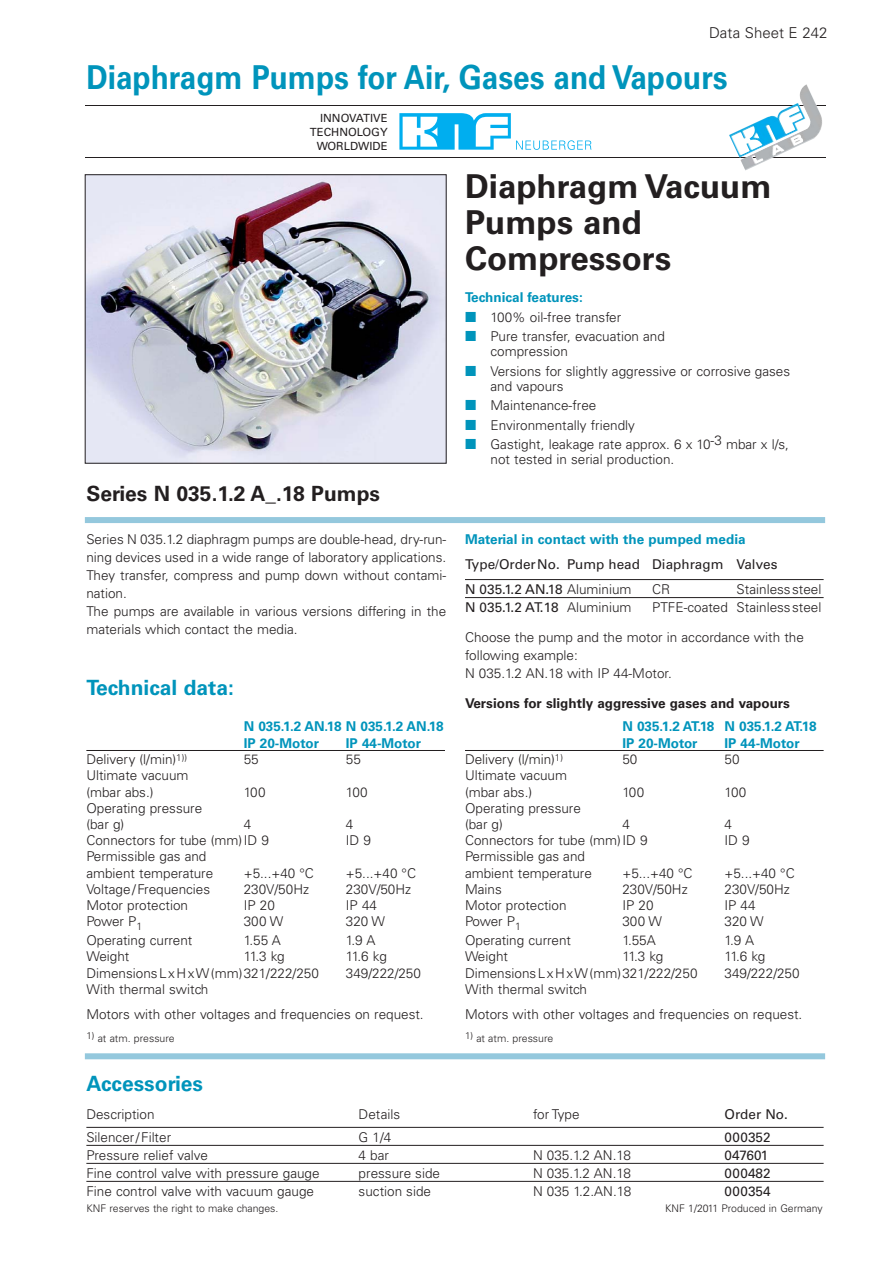
<style>
.page{position:relative;width:893px;height:1263px;background:#fff}
.page>*{position:absolute;margin:0;border:0;box-sizing:border-box;transform-origin:0 0}
.t1{font:700 33px "Univers";color:#0094bb;scale:.9 1}
.t2{font:700 33px/36px "Univers";color:#231f20}
.t3{font:700 21px "Univers";color:#0094bb}
.t4{font:700 21px "Univers";color:#231f20}
.t5{font:300 15px "Univers";color:#231f20}
.t6{font:300 13.5px/18px "Univers";color:#231f20}
.t7{font:700 13.5px/16.2px "Univers";color:#0094bb}
.t8{font:13.5px/24.8px "Univers";color:#231f20}
.t9{font:700 13.5px "Univers";color:#231f20}
.t10{font:11.25px/14.2px "Univers";color:#231f20;text-align:right}
.t11{font:300 10.5px "Univers";color:#231f20}
.s1{font-weight:300}
</style>
<div class="page">
<hr style="left:85px;top:105px;width:740px;height:1px;background:#231f20">
<svg style="left:399px;top:113px;width:192px;height:37px"></svg>
<hr style="left:85px;top:157px;width:740px;height:1px;background:#231f20">
<img style="left:729px;top:84px;width:93px;height:86px">
<div style="left:85px;top:1053px;width:740px;height:6px;background:#94c8dd"></div>
<hr style="left:86px;top:1127px;width:737px;height:1px;background:#231f20">
<hr style="left:86px;top:1145px;width:737px;height:1px;background:#231f20">
<hr style="left:86px;top:1163px;width:737px;height:1px;background:#231f20">
<hr style="left:86px;top:1181px;width:737px;height:1px;background:#231f20">
<img style="left:87px;top:176px;width:357px;height:286px">
<div style="left:85px;top:174px;width:361px;height:290px;border:1px solid #231f20"></div>
<div style="left:85px;top:517px;width:740px;height:6px;background:#94c8dd"></div>
<hr style="left:465px;top:579px;width:358px;height:1px;background:#231f20">
<hr style="left:465px;top:597px;width:358px;height:1px;background:#231f20">
<hr style="left:86px;top:750px;width:359px;height:1px;background:#231f20">
<hr style="left:465px;top:750px;width:358px;height:1px;background:#231f20">
<p class="t5" style="left:709px;top:27px;width:120px">Data Sheet E 242</p>
<h1 class="t1" style="left:86px;top:65px;width:714px">Diaphragm Pumps for Air, Gases and Vapours</h1>
<p class="t10" style="left:310px;top:111px;width:79px">INNOVATIVE<br>TECHNOLOGY<br>WORLDWIDE</p>
<h1 class="t2" style="left:465px;top:172px;width:308px">Diaphragm Vacuum<br>Pumps and<br>Compressors</h1>
<p class="t7" style="left:465px;top:291px;width:119px">Technical features:</p>
<p class="t6" style="left:490px;top:308px;width:176px;line-height:19.5px">100% oil-free transfer<br>Pure transfer, evacuation and</p>
<p class="t6" style="left:490px;top:343px;width:301px;line-height:19.5px">compression<br>Versions for slightly aggressive or corrosive gases</p>
<p class="t6" style="left:490px;top:377px;width:300px;line-height:19.5px">and vapours<br>Maintenance-free<br>Environmentally friendly<br>Gastight, leakage rate approx. 6 x 10-3 mbar x l/s,</p>
<p class="t6" style="left:490px;top:452px;width:185px">not tested in serial production.</p>
<h2 class="t4" style="left:86px;top:486px;width:295px">Series N 035.1.2 A_.18 Pumps</h2>
<p class="t6" style="left:86px;top:531px;width:361px">Series N 035.1.2 diaphragm pumps are double-head, dry-run&shy;ning devices used in a wide range of laboratory applications.<br>They transfer, compress and pump down without contami&shy;nation.<br>The pumps are available in various versions differing in the materials which contact the media.</p>
<h2 class="t3" style="left:86px;top:679px;width:149px">Technical data:</h2>
<p class="t7" style="left:465px;top:532px;width:282px">Material in contact with the pumped media</p>
<p class="t8" style="left:465px;top:553px;width:314px">Type/OrderNo. Pump head Diaphragm Valves<br>N 035.1.2 AN.18 <span class="s1">Aluminium</span></p>
<p class="t6" style="left:652px;top:581px;width:20px">CR</p>
<p class="t6" style="left:736px;top:581px;width:87px">Stainlesssteel</p>
<p class="t8" style="left:465px;top:596px;width:168px">N 035.1.2 AT.18 <span class="s1">Aluminium</span></p>
<p class="t6" style="left:652px;top:599px;width:171px">PTFE-coated Stainlesssteel</p>
<p class="t6" style="left:465px;top:629px;width:340px">Choose the pump and the motor in accordance with the following example:<br>N 035.1.2 AN.18 with IP 44-Motor.</p>
<p class="t9" style="left:465px;top:698px;width:326px">Versions for slightly aggressive gases and vapours</p>
<p class="t7" style="left:244px;top:720px;width:201px">N 035.1.2 AN.18 N 035.1.2 AN.18<br>IP 20-Motor</p>
<p class="t7" style="left:346px;top:736px;width:77px">IP 44-Motor</p>
<p class="t7" style="left:622px;top:720px;width:196px">N 035.1.2 AT.18 N 035.1.2 AT.18<br>IP 20-Motor</p>
<p class="t7" style="left:724px;top:736px;width:77px">IP 44-Motor</p>
<p class="t6" style="left:86px;top:752px;width:102px">Delivery (l/min)<sup>1))</sup></p>
<p class="t6" style="left:244px;top:752px;width:17px">55</p>
<p class="t6" style="left:346px;top:752px;width:17px">55</p>
<p class="t6" style="left:86px;top:769px;width:104px;line-height:16.2px">Ultimate vacuum (mbar abs.)</p>
<p class="t6" style="left:244px;top:784px;width:23px">100</p>
<p class="t6" style="left:346px;top:784px;width:23px">100</p>
<p class="t6" style="left:465px;top:752px;width:100px">Delivery (l/min)<sup>1)</sup></p>
<p class="t6" style="left:622px;top:752px;width:17px">50</p>
<p class="t6" style="left:724px;top:752px;width:17px">50</p>
<p class="t6" style="left:465px;top:769px;width:104px;line-height:16.2px">Ultimate vacuum (mbar abs.)</p>
<p class="t6" style="left:622px;top:784px;width:23px">100</p>
<p class="t6" style="left:724px;top:784px;width:23px">100</p>
<p class="t6" style="left:86px;top:801px;width:117px;line-height:16.2px">Operating pressure (bar g)</p>
<p class="t6" style="left:244px;top:816px;width:9px">4</p>
<p class="t6" style="left:346px;top:816px;width:9px">4</p>
<p class="t6" style="left:86px;top:833px;width:184px">Connectors for tube (mm)ID 9</p>
<p class="t6" style="left:346px;top:833px;width:27px">ID 9</p>
<p class="t6" style="left:86px;top:850px;width:128px;line-height:16.2px">Permissible gas and ambient temperature</p>
<p class="t6" style="left:244px;top:865px;width:72px">+5...+40 °C</p>
<p class="t6" style="left:346px;top:865px;width:72px">+5...+40 °C</p>
<p class="t6" style="left:465px;top:801px;width:117px;line-height:16.2px">Operating pressure (bar g)</p>
<p class="t6" style="left:622px;top:816px;width:9px">4</p>
<p class="t6" style="left:724px;top:816px;width:9px">4</p>
<p class="t6" style="left:465px;top:833px;width:184px">Connectors for tube (mm)ID 9</p>
<p class="t6" style="left:724px;top:833px;width:27px">ID 9</p>
<p class="t6" style="left:465px;top:850px;width:128px;line-height:16.2px">Permissible gas and ambient temperature</p>
<p class="t6" style="left:622px;top:865px;width:72px">+5...+40 °C</p>
<p class="t6" style="left:724px;top:865px;width:72px">+5...+40 °C</p>
<p class="t6" style="left:86px;top:881px;width:125px">Voltage/Frequencies</p>
<p class="t6" style="left:244px;top:881px;width:67px">230V/50Hz</p>
<p class="t6" style="left:346px;top:881px;width:67px">230V/50Hz</p>
<p class="t6" style="left:86px;top:897px;width:103px">Motor protection</p>
<p class="t6" style="left:244px;top:897px;width:33px">IP 20</p>
<p class="t6" style="left:346px;top:897px;width:33px">IP 44</p>
<p class="t6" style="left:86px;top:914px;width:57px">Power P<sub>1</sub></p>
<p class="t6" style="left:244px;top:914px;width:41px">300 W</p>
<p class="t6" style="left:346px;top:914px;width:41px">320 W</p>
<p class="t6" style="left:86px;top:933px;width:107px">Operating current</p>
<p class="t6" style="left:244px;top:933px;width:39px">1.55 A</p>
<p class="t6" style="left:346px;top:933px;width:31px">1.9 A</p>
<p class="t6" style="left:86px;top:949px;width:44px">Weight</p>
<p class="t6" style="left:244px;top:949px;width:42px">11.3 kg</p>
<p class="t6" style="left:346px;top:949px;width:42px">11.6 kg</p>
<p class="t6" style="left:86px;top:965px;width:234px">DimensionsLxHxW(mm)321/222/250</p>
<p class="t6" style="left:346px;top:965px;width:77px">349/222/250</p>
<p class="t6" style="left:86px;top:978px;width:339px;line-height:25.5px">With thermal switch<br>Motors with other voltages and frequencies on request.</p>
<p class="t6" style="left:465px;top:881px;width:38px">Mains</p>
<p class="t6" style="left:622px;top:881px;width:67px">230V/50Hz</p>
<p class="t6" style="left:724px;top:881px;width:67px">230V/50Hz</p>
<p class="t6" style="left:465px;top:897px;width:103px">Motor protection</p>
<p class="t6" style="left:622px;top:897px;width:33px">IP 20</p>
<p class="t6" style="left:724px;top:897px;width:33px">IP 44</p>
<p class="t6" style="left:465px;top:914px;width:57px">Power P<sub>1</sub></p>
<p class="t6" style="left:622px;top:914px;width:41px">300 W</p>
<p class="t6" style="left:724px;top:914px;width:41px">320 W</p>
<p class="t6" style="left:465px;top:933px;width:107px">Operating current</p>
<p class="t6" style="left:622px;top:933px;width:35px">1.55A</p>
<p class="t6" style="left:724px;top:933px;width:31px">1.9 A</p>
<p class="t6" style="left:465px;top:949px;width:44px">Weight</p>
<p class="t6" style="left:622px;top:949px;width:42px">11.3 kg</p>
<p class="t6" style="left:724px;top:949px;width:42px">11.6 kg</p>
<p class="t6" style="left:465px;top:965px;width:234px">DimensionsLxHxW(mm)321/222/250</p>
<p class="t6" style="left:724px;top:965px;width:77px">349/222/250</p>
<p class="t6" style="left:465px;top:978px;width:339px;line-height:25.5px">With thermal switch<br>Motors with other voltages and frequencies on request.</p>
<p class="t11" style="left:86px;top:1034px;width:90px"><sup>1)</sup> at atm. pressure</p>
<p class="t11" style="left:465px;top:1034px;width:90px"><sup>1)</sup> at atm. pressure</p>
<h2 class="t3" style="left:86px;top:1076px;width:118px">Accessories</h2>
<p class="t6" style="left:86px;top:1107px;width:70px">Description</p>
<p class="t6" style="left:358px;top:1107px;width:43px">Details</p>
<p class="t6" style="left:533px;top:1107px;width:48px">for Type</p>
<p class="t8" style="left:724px;top:1103px;width:65px">Order No.</p>
<p class="t6" style="left:86px;top:1129px;width:86px">Silencer/Filter</p>
<p class="t6" style="left:358px;top:1129px;width:34px">G 1/4</p>
<p class="t8" style="left:724px;top:1126px;width:48px">000352</p>
<p class="t6" style="left:86px;top:1147px;width:123px">Pressure relief valve</p>
<p class="t6" style="left:358px;top:1147px;width:32px">4 bar</p>
<p class="t6" style="left:533px;top:1147px;width:99px">N 035.1.2 AN.18</p>
<p class="t8" style="left:724px;top:1144px;width:45px">047601</p>
<p class="t6" style="left:86px;top:1165px;width:235px">Fine control valve with pressure gauge</p>
<p class="t6" style="left:358px;top:1165px;width:83px">pressure side</p>
<p class="t6" style="left:533px;top:1165px;width:99px">N 035.1.2 AN.18</p>
<p class="t8" style="left:724px;top:1162px;width:48px">000482</p>
<p class="t6" style="left:86px;top:1183px;width:229px">Fine control valve with vacuum gauge</p>
<p class="t6" style="left:358px;top:1183px;width:74px">suction side</p>
<p class="t6" style="left:533px;top:1183px;width:100px">N 035 1.2.AN.18</p>
<p class="t8" style="left:724px;top:1180px;width:48px">000354</p>
<p class="t11" style="left:86px;top:1205px;width:194px">KNF reserves the right to make changes.</p>
<p class="t11" style="left:665px;top:1205px;width:159px">KNF 1/2011 Produced in Germany</p>
</div>
